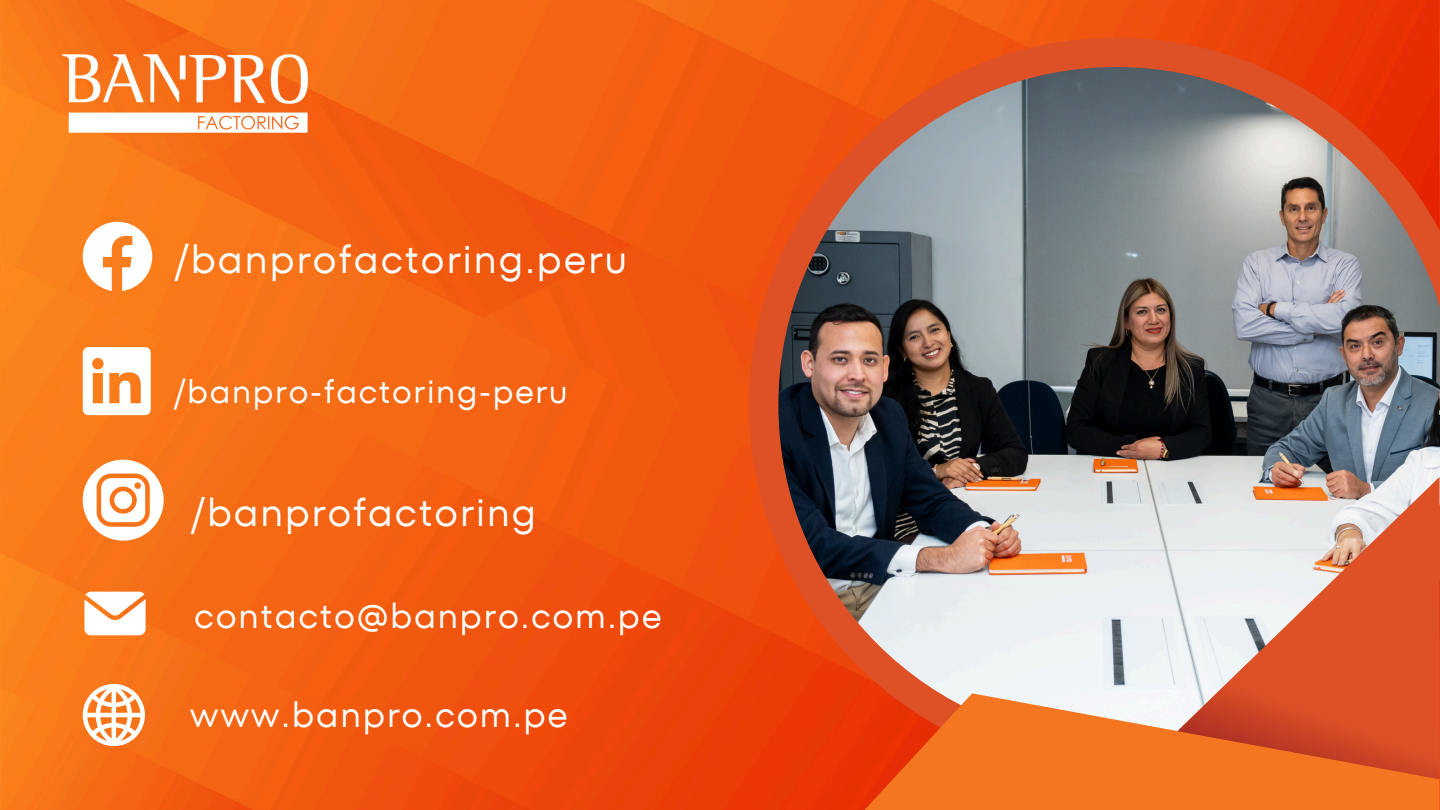
<style>
.page{position:relative;width:1440px;height:810px;background:#fff}
.page>*{position:absolute;margin:0;border:0;box-sizing:border-box;transform-origin:0 0}
.t1{font:40px "TT Fors";letter-spacing:.05em;color:#fff}
.t2{font:39.6px "TT Fors";letter-spacing:.05em;color:#fff}
.t3{font:36px "TT Fors";letter-spacing:.05em;color:#fff}
.t4{font:35.4px "TT Fors";letter-spacing:.05em;color:#fff}
.t5{font:33.3px "TT Fors";letter-spacing:.05em;color:#fff}
</style>
<div class="page">
<img style="left:0;top:0;width:1440px;height:810px">
<svg style="left:749px;top:38px;width:691px;height:734px"></svg>
<img style="left:778px;top:67px;width:662px;height:626px">
<img style="left:39px;top:30px;width:292px;height:126px">
<svg style="left:1133px;top:477px;width:307px;height:216px"></svg>
<svg style="left:754px;top:693px;width:686px;height:117px;fill:#f47621"></svg>
<svg style="left:1178px;top:662px;width:262px;height:117px"></svg>
<svg style="left:84px;top:592px;width:62px;height:43px"></svg>
<svg style="left:83px;top:684px;width:62px;height:62px"></svg>
<svg style="left:83px;top:222px;width:69px;height:69px"></svg>
<svg style="left:83px;top:347px;width:68px;height:68px"></svg>
<svg style="left:83px;top:460px;width:81px;height:81px"></svg>
<h1 class="t1" style="left:175px;top:231px;width:454px">/banprofactoring.peru</h1>
<p class="t5" style="left:174px;top:368px;width:396px">/banpro-factoring-peru</p>
<p class="t2" style="left:191px;top:484px;width:347px">/banprofactoring</p>
<p class="t4" style="left:194px;top:591px;width:469px">contacto@banpro.com.pe</p>
<p class="t3" style="left:190px;top:689px;width:379px">www.banpro.com.pe</p>
</div>
